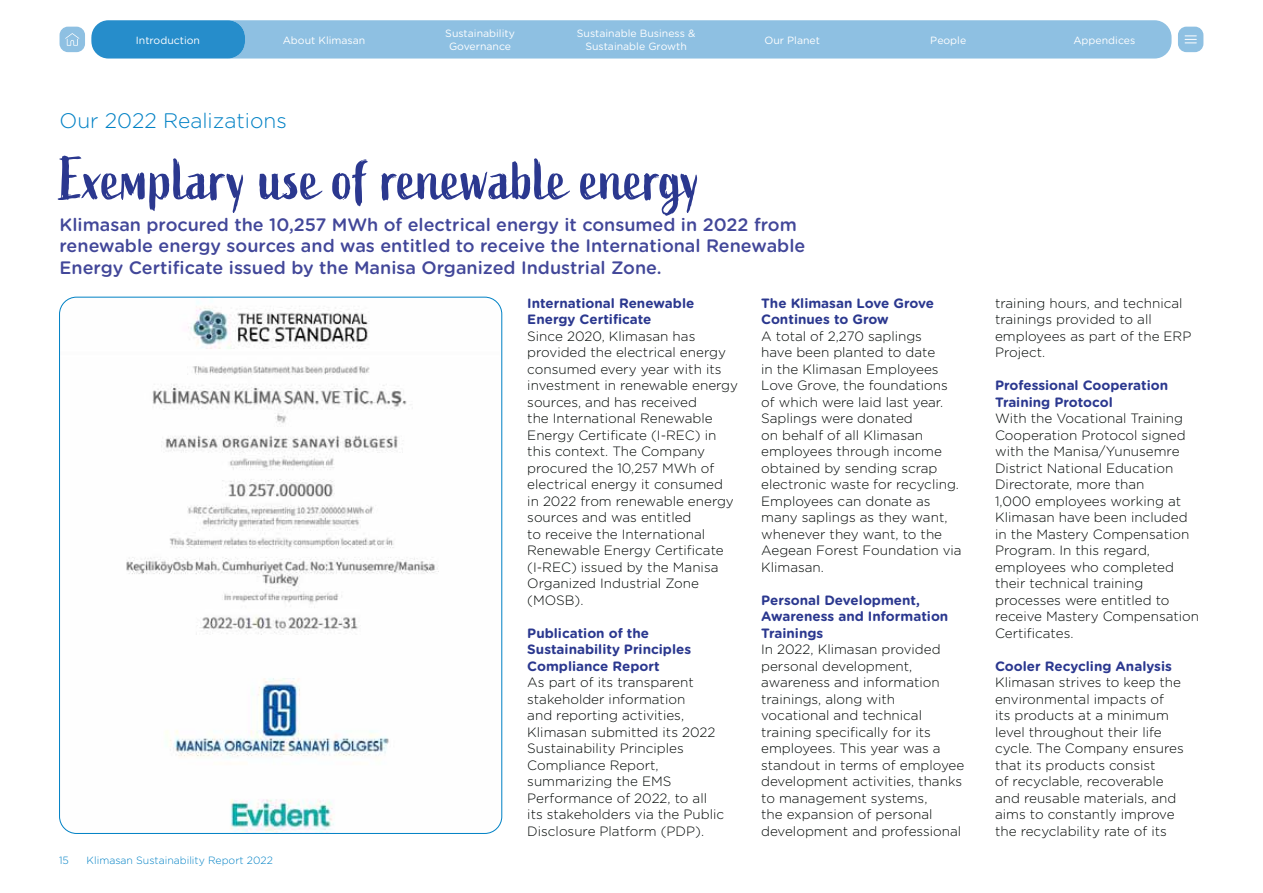
<style>
.page{position:relative;width:1263px;height:893px;background:#fff}
.page>*{position:absolute;margin:0;border:0;box-sizing:border-box;transform-origin:0 0}
.t1{font:60px "Active";color:#2b388f}
.t2{font:300 21px "Gotham Rounded";color:#0081c5}
.t3{font:500 18px/21.6px "Gotham Rounded";color:#424799}
.t4{font:300 13.5px/16.5px "Gotham Rounded";color:#030806}
.t5{font:700 13.5px/16.5px "Gotham Rounded";color:#2b388f}
.t6{font:10.5px/12.6px "Gotham Rounded";color:#fff;text-align:center}
.t7{font:300 10.5px "Gotham Rounded";color:#0081c5}
</style>
<div class="page">
<div style="left:232px;top:20px;width:939px;height:39px;background:#8ec0e2"></div>
<div style="left:91px;top:20px;width:154px;height:39px;background:#268dcb;border-radius:17px"></div>
<div style="left:60px;top:27px;width:25px;height:25px;background:#8ec0e2;border-radius:9px"></div>
<svg style="left:65px;top:33px;width:14px;height:13px"></svg>
<div style="left:1178px;top:27px;width:25px;height:25px;background:#8ec0e2;border-radius:9px"></div>
<svg style="left:1185px;top:36px;width:11px;height:8px"></svg>
<img style="left:60px;top:297px;width:442px;height:536px;border-radius:17px">
<p class="t6" style="left:136px;top:34px;width:66px">Introduction</p>
<p class="t6" style="left:283px;top:34px;width:84px">About Klimasan</p>
<p class="t6" style="left:445px;top:28px;width:71px">Sustainability<br>Governance</p>
<p class="t6" style="left:577px;top:28px;width:120px">Sustainable Business &amp;<br>Sustainable Growth</p>
<p class="t6" style="left:764px;top:34px;width:57px">Our Planet</p>
<p class="t6" style="left:1073px;top:34px;width:63px">Appendices</p>
<p class="t6" style="left:930px;top:34px;width:37px">People</p>
<h2 class="t2" style="left:60px;top:110px;width:229px">Our 2022 Realizations</h2>
<h1 class="t1" style="left:60px;top:162px;width:643px">Exemplary use of renewable energy</h1>
<h3 class="t3" style="left:60px;top:214px;width:747px">Klimasan procured the 10,257 MWh of electrical energy it consumed in 2022 from renewable energy sources and was entitled to receive the International Renewable<br>Energy Certificate issued by the Manisa Organized Industrial Zone.</h3>
<p class="t5" style="left:761px;top:295px;width:174px">The Klimasan Love Grove<br>Continues to Grow</p>
<p class="t4" style="left:761px;top:328px;width:202px">A total of 2,270 saplings<br>have been planted to date<br>in the Klimasan Employees<br>Love Grove, the foundations of which were laid last year.<br>Saplings were donated<br>on behalf of all Klimasan employees through income obtained by sending scrap electronic waste for recycling.<br>Employees can donate as many saplings as they want, whenever they want, to the<br>Aegean Forest Foundation via<br>Klimasan.</p>
<p class="t5" style="left:761px;top:592px;width:189px">Personal Development,<br>Awareness and Information<br>Trainings</p>
<p class="t4" style="left:761px;top:641px;width:205px">In 2022, Klimasan provided personal development, awareness and information trainings, along with vocational and technical training specifically for its employees. This year was a standout in terms of employee development activities, thanks to management systems,<br>the expansion of personal development and professional</p>
<p class="t5" style="left:527px;top:295px;width:169px">International Renewable<br>Energy Certificate</p>
<p class="t4" style="left:527px;top:328px;width:212px">Since 2020, Klimasan has provided the electrical energy consumed every year with its investment in renewable energy sources, and has received<br>the International Renewable<br>Energy Certificate (I-REC) in this context. The Company procured the 10,257 MWh of electrical energy it consumed<br>in 2022 from renewable energy sources and was entitled<br>to receive the International<br>Renewable Energy Certificate (I-REC) issued by the Manisa<br>Organized Industrial Zone (MOSB).</p>
<p class="t5" style="left:527px;top:625px;width:165px">Publication of the<br>Sustainability Principles<br>Compliance Report</p>
<p class="t4" style="left:527px;top:674px;width:198px">As part of its transparent stakeholder information<br>and reporting activities,<br>Klimasan submitted its 2022<br>Sustainability Principles<br>Compliance Report, summarizing the EMS<br>Performance of 2022, to all its stakeholders via the Public<br>Disclosure Platform (PDP).</p>
<p class="t7" style="left:59px;top:855px;width:11px">15</p>
<p class="t7" style="left:87px;top:855px;width:188px">Klimasan Sustainability Report 2022</p>
<p class="t4" style="left:995px;top:295px;width:198px">training hours, and technical trainings provided to all employees as part of the ERP<br>Project.</p>
<p class="t5" style="left:995px;top:378px;width:175px">Professional Cooperation<br>Training Protocol</p>
<p class="t4" style="left:995px;top:410px;width:206px">With the Vocational Training<br>Cooperation Protocol signed with the Manisa/Yunusemre<br>District National Education<br>Directorate, more than<br>1,000 employees working at<br>Klimasan have been included in the Mastery Compensation<br>Program. In this regard, employees who completed their technical training processes were entitled to receive Mastery Compensation<br>Certificates.</p>
<p class="t5" style="left:995px;top:658px;width:178px">Cooler Recycling Analysis</p>
<p class="t4" style="left:995px;top:674px;width:190px">Klimasan strives to keep the environmental impacts of<br>its products at a minimum level throughout their life cycle. The Company ensures that its products consist<br>of recyclable, recoverable and reusable materials, and aims to constantly improve the recyclability rate of its</p>
</div>
